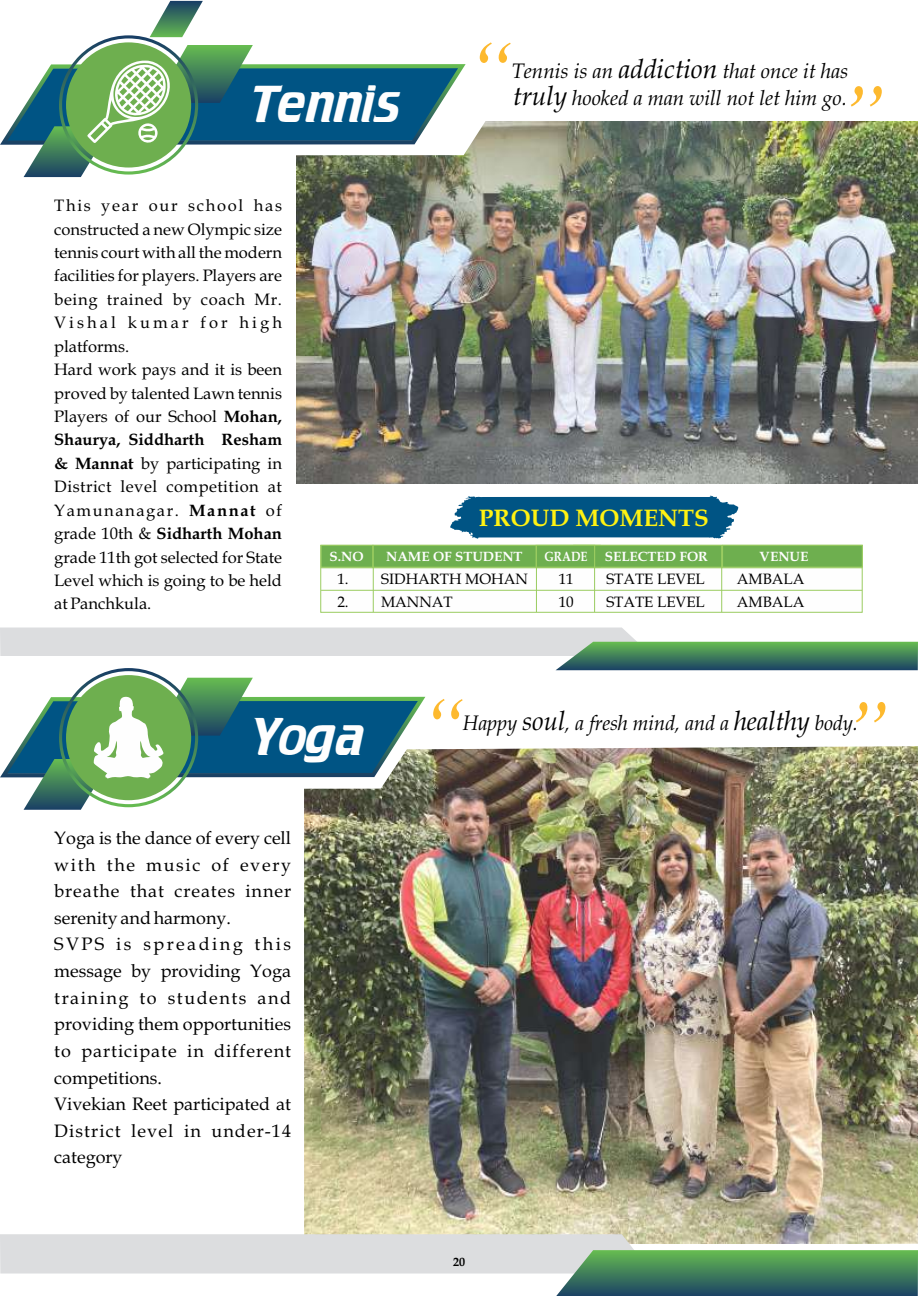
<style>
.page{position:relative;width:918px;height:1296px;background:#fff}
.page>*{position:absolute;margin:0;border:0;box-sizing:border-box;transform-origin:0 0}
.t1{font:italic 95.1px "Times New Roman";color:#fdb92e;scale:.89 1}
.t2{font:italic 95.1px "Times New Roman";color:#fdb92e;scale:.85 1}
.t3{font:46.35px "Crillee";color:#fefefe}
.t4{font:700 24px "Book Antiqua";color:#fff212}
.t5{font:italic 21px "Book Antiqua";color:#000}
.t6{font:italic 21px "Book Antiqua";color:#000;scale:.95 1}
.t7{font:18px/26.7px "Book Antiqua";color:#000}
.t8{font:16.5px/23.4px "Book Antiqua";color:#000}
.t9{font:15px "Book Antiqua";color:#000}
.t10{font:700 13.5px "Book Antiqua";color:#fefefe}
.t11{font:700 13.5px "Book Antiqua";color:#fefefe;scale:.84 1}
.t12{font:700 12px "Book Antiqua";color:#000}
.s1{font-size:27px}
.s2{font-weight:700}
.s3{font-family:"Times New Roman";font-style:italic;font-size:95.1px;color:#fdb92e}
</style>
<div class="page">
<img style="left:297px;top:122px;width:621px;height:362px">
<img style="left:304px;top:810px;width:614px;height:424px">
<svg style="left:0;top:1234px;width:918px;height:62px"></svg>
<svg style="left:450px;top:495px;width:289px;height:44px;background:#246c95"></svg>
<svg style="left:320px;top:545px;width:543px;height:68px"></svg>
<hr style="left:321px;top:567px;width:541px;height:1px;background:#9acc60">
<hr style="left:321px;top:590px;width:541px;height:1px;background:#9acc60">
<div style="left:321px;top:545px;width:52px;height:23px;background:#6eaf4f;border:1px solid #9acc60"></div>
<div style="left:372px;top:545px;width:229px;height:23px;background:#6eaf4f;border:1px solid #9acc60"></div>
<div style="left:573px;top:545px;width:149px;height:23px;background:#6eaf4f;border:1px solid #9acc60"></div>
<div style="left:722px;top:545px;width:141px;height:22px;background:#6eaf4f;border:1px solid #9acc60"></div>
<div style="left:536px;top:545px;width:59px;height:23px;background:#6eaf4f;border:1px solid #9acc60"></div>
<hr style="left:373px;top:545px;width:1px;height:67px;background:#9acc60">
<hr style="left:536px;top:545px;width:1px;height:67px;background:#9acc60">
<hr style="left:594px;top:545px;width:1px;height:67px;background:#9acc60">
<hr style="left:721px;top:545px;width:1px;height:67px;background:#9acc60">
<svg style="left:0;top:1px;width:466px;height:176px"></svg>
<img style="left:0;top:628px;width:918px;height:182px">
<h2 class="t3" style="left:255px;top:87px;width:148px">Tennis</h2>
<h1 class="t1" style="left:464px;top:41px;width:54px">“</h1>
<p class="t5" style="left:511px;top:63px;width:338px">Tennis is an <span class="s1">addiction</span> that once it has</p>
<p class="t5" style="left:513px;top:90px;width:336px"><span class="s1">truly</span> hooked a man will not let him go.</p>
<h1 class="t1" style="left:835px;top:85px;width:54px">”</h1>
<p class="t8" style="left:54px;top:196px;width:229px">This year our school has constructed a new Olympic size tennis court with all the modern facilities for players. Players are being trained by coach Mr.<br>Vishal kumar for high platforms.<br>Hard work pays and it is been proved by talented Lawn tennis<br>Players of our School <span class="s2">Mohan,<br>Shaurya, Siddharth Resham &amp; Mannat</span> by participating in<br>District level competition at<br>Yamunanagar. <span class="s2">Mannat</span> of grade 10th &amp; <span class="s2">Sidharth Mohan </span>grade 11th got selected for State<br>Level which is going to be held at Panchkula.</p>
<h3 class="t4" style="left:479px;top:508px;width:231px">PROUD MOMENTS</h3>
<p class="t10" style="left:330px;top:551px;width:36px">S.NO</p>
<p class="t10" style="left:386px;top:551px;width:138px">NAME OF STUDENT</p>
<p class="t11" style="left:545px;top:551px;width:53px">GRADE</p>
<p class="t10" style="left:605px;top:551px;width:105px">SELECTED FOR</p>
<p class="t10" style="left:760px;top:551px;width:50px">VENUE</p>
<p class="t9" style="left:337px;top:573px;width:192px">1. SIDHARTH MOHAN</p>
<p class="t9" style="left:559px;top:573px;width:16px">11</p>
<p class="t9" style="left:606px;top:573px;width:100px">STATE LEVEL</p>
<p class="t9" style="left:737px;top:573px;width:69px">AMBALA</p>
<p class="t9" style="left:337px;top:596px;width:117px">2. MANNAT</p>
<p class="t9" style="left:559px;top:596px;width:16px">10</p>
<p class="t9" style="left:606px;top:596px;width:100px">STATE LEVEL</p>
<p class="t9" style="left:737px;top:596px;width:69px">AMBALA</p>
<h2 class="t3" style="left:254px;top:719px;width:210px">Yoga <span class="s3">“</span></h2>
<h1 class="t2" style="left:841px;top:701px;width:54px">”</h1>
<p class="t6" style="left:463px;top:715px;width:417px">Happy <span class="s1">soul</span>, a fresh mind, and a <span class="s1">healthy</span> body.</p>
<p class="t7" style="left:54px;top:827px;width:238px">Yoga is the dance of every cell with the music of every breathe that creates inner serenity and harmony.<br>SVPS is spreading this message by providing Yoga training to students and providing them opportunities to participate in different competitions.<br>Vivekian Reet participated at<br>District level in under-14 category</p>
<p class="t12" style="left:453px;top:1257px;width:13px">20</p>
</div>
